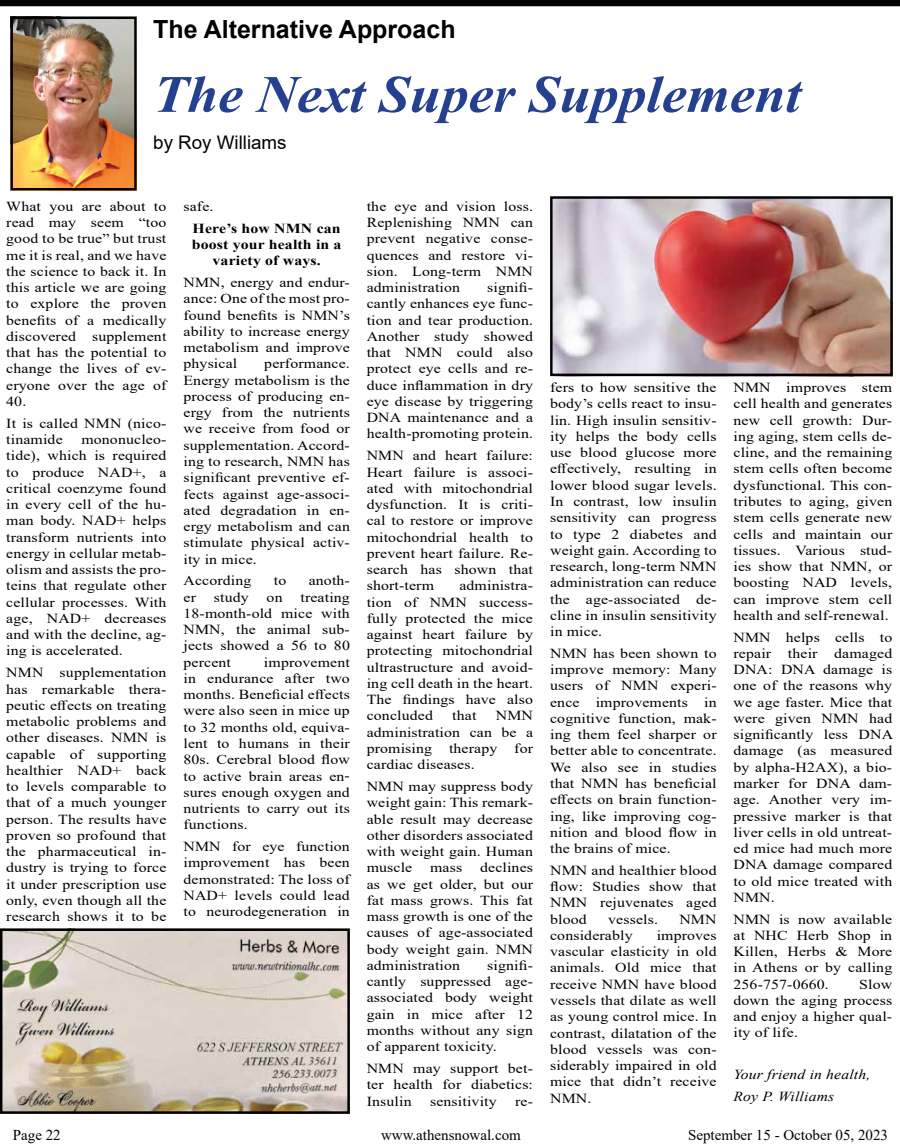
<style>
.page{position:relative;width:900px;height:1148px;background:#fff}
.page>*{position:absolute;margin:0;border:0;box-sizing:border-box;transform-origin:0 0}
.t1{font:italic 700 52.5px "Times New Roman";color:#25408f;scale:1.06 1}
.t2{font:700 25px "Arial";color:#000}
.t3{font:18.75px "Arial";color:#000}
.t4{font:15px "Times New Roman";color:#000}
.t5{font:13.75px/16.2px "Times New Roman";letter-spacing:.01em;color:#000;text-align:justify;scale:1.15 1}
.t6{font:700 13.75px/16.2px "Times New Roman";letter-spacing:.01em;color:#000;text-align:center;scale:1.15 1}
.t7{font:italic 13.75px/21.9px "Times New Roman";letter-spacing:.01em;color:#000;scale:1.14 1}
</style>
<div class="page">
<img style="left:3px;top:931px;width:344px;height:179px">
<div style="left:0;top:928px;width:350px;height:185px;border:2px solid #000"></div>
<img style="left:14px;top:20px;width:120px;height:167px">
<div style="left:11px;top:17px;width:126px;height:173px;border:2px solid #000"></div>
<div style="left:0;top:0;width:900px;height:6px;background:#000"></div>
<img style="left:553px;top:199px;width:337px;height:174px">
<div style="left:550px;top:196px;width:343px;height:180px;border:2px solid #000"></div>
<h2 class="t2" style="left:153px;top:12px;width:304px">The Alternative Approach</h2>
<h1 class="t1" style="left:153px;top:58px;width:613px">The Next Super Supplement</h1>
<h3 class="t3" style="left:153px;top:130px;width:135px">by Roy Williams</h3>
<p class="t5" style="left:6px;top:198px;width:141px">What you are about to read may seem “too good to be true” but trust me it is real, and we have the science to back it. In this article we are going to explore the proven benefits of a medically discovered supplement that has the potential to change the lives of ev&shy;eryone over the age of 40.</p>
<p class="t5" style="left:6px;top:414px;width:141px">It is called NMN (nico&shy;tinamide</p>
<p class="t5" style="left:6px;top:431px;width:141px;text-indent:75px">mononucleo&shy;tide), which is required to produce NAD+, a critical coenzyme found in every cell of the hu&shy;man body. NAD+ helps transform nutrients into energy in cellular metab&shy;olism and assists the pro&shy;teins that regulate other cellular processes. With age, NAD+ decreases and with the decline, ag&shy;ing is accelerated.</p>
<p class="t5" style="left:6px;top:664px;width:141px">NMN supplementation has remarkable thera&shy;peutic effects on treating metabolic problems and other diseases. NMN is capable of supporting healthier NAD+ back to levels comparable to that of a much younger person. The results have proven so profound that the pharmaceutical in&shy;dustry is trying to force it under prescription use only, even though all the research shows it to be</p>
<p class="t5" style="left:183px;top:198px;width:28px">safe.</p>
<p class="t6" style="left:192px;top:220px;width:132px">Here’s how NMN can boost your health in a variety of ways.</p>
<p class="t5" style="left:183px;top:274px;width:146px">NMN, energy and endur&shy;ance: One of the most pro&shy;found benefits is NMN’s ability to increase energy metabolism and improve physical</p>
<p class="t5" style="left:183px;top:355px;width:146px;text-indent:81px">performance.<br>Energy metabolism is the process of producing en&shy;ergy from the nutrients we receive from food or supplementation. Accord&shy;ing to research, NMN has significant preventive ef&shy;fects against age-associ&shy;ated degradation in en&shy;ergy metabolism and can stimulate physical activ&shy;ity in mice.</p>
<p class="t5" style="left:183px;top:572px;width:61px">According</p>
<p class="t5" style="left:274px;top:572px;width:12px">to</p>
<p class="t5" style="left:309px;top:572px;width:37px">anoth-</p>
<p class="t5" style="left:183px;top:588px;width:12px">er</p>
<p class="t5" style="left:214px;top:588px;width:32px">study</p>
<p class="t5" style="left:267px;top:588px;width:15px">on</p>
<p class="t5" style="left:183px;top:588px;width:146px;text-indent:117px">treating 18-month-old mice with NMN, the animal sub&shy;jects showed a 56 to 80 percent</p>
<p class="t5" style="left:183px;top:653px;width:146px;text-indent:81px">improvement in endurance after two months. Beneficial effects were also seen in mice up to 32 months old, equiva&shy;lent to humans in their 80s. Cerebral blood flow to active brain areas en&shy;sures enough oxygen and nutrients to carry out its functions.</p>
<p class="t5" style="left:183px;top:838px;width:146px">NMN for eye function improvement has been demonstrated: The loss of NAD+ levels could lead to neurodegeneration in</p>
<p class="t5" style="left:367px;top:198px;width:146px">the eye and vision loss.<br>Replenishing NMN can prevent negative conse&shy;quences and restore vi&shy;sion. Long-term NMN administration</p>
<p class="t5" style="left:367px;top:279px;width:146px;text-indent:121px">signifi&shy;cantly enhances eye func&shy;tion and tear production.<br>Another study showed that NMN could also protect eye cells and re&shy;duce inflammation in dry eye disease by triggering DNA maintenance and a health-promoting protein.</p>
<p class="t5" style="left:367px;top:447px;width:146px">NMN and heart failure:<br>Heart failure is associ&shy;ated with mitochondrial dysfunction. It is criti&shy;cal to restore or improve mitochondrial health to prevent heart failure. Re&shy;search has shown that short-term</p>
<p class="t5" style="left:367px;top:577px;width:146px;text-indent:93px">administra&shy;tion of NMN success&shy;fully protected the mice against heart failure by protecting mitochondrial ultrastructure and avoid&shy;ing cell death in the heart.<br>The findings have also concluded</p>
<p class="t5" style="left:452px;top:707px;width:23px">that</p>
<p class="t5" style="left:367px;top:707px;width:146px;text-indent:129px">NMN administration can be a promising therapy for cardiac diseases.</p>
<p class="t5" style="left:367px;top:778px;width:146px">NMN may suppress body weight gain: This remark&shy;able result may decrease other disorders associated with weight gain. Human muscle</p>
<p class="t5" style="left:367px;top:859px;width:146px;text-indent:113px">declines as we get older, but our fat mass grows. This fat mass growth is one of the causes of age-associated body weight gain. NMN administration</p>
<p class="t5" style="left:430px;top:859px;width:29px">mass</p>
<p class="t5" style="left:367px;top:956px;width:146px;text-indent:121px">signifi&shy;cantly suppressed age&shy;associated body weight gain in mice after 12 months without any sign of apparent toxicity.</p>
<p class="t5" style="left:367px;top:1060px;width:146px">NMN may support bet&shy;ter health for diabetics:<br>Insulin</p>
<p class="t5" style="left:430px;top:1092px;width:59px">sensitivity</p>
<p class="t5" style="left:515px;top:1092px;width:17px">re-</p>
<p class="t5" style="left:550px;top:379px;width:146px">fers to how sensitive the body’s cells react to insu&shy;lin. High insulin sensitiv&shy;ity helps the body cells use blood glucose more effectively, resulting in lower blood sugar levels.<br>In contrast, low insulin sensitivity can progress to type 2 diabetes and weight gain. According to research, long-term NMN administration can reduce the age-associated de&shy;cline in insulin sensitivity in mice.</p>
<p class="t5" style="left:550px;top:644px;width:146px">NMN has been shown to improve memory: Many users of NMN experi&shy;ence improvements in cognitive function, mak&shy;ing them feel sharper or better able to concentrate.<br>We also see in studies that NMN has beneficial effects on brain function&shy;ing, like improving cog&shy;nition and blood flow in the brains of mice.</p>
<p class="t5" style="left:550px;top:861px;width:146px">NMN and healthier blood flow: Studies show that NMN rejuvenates aged blood</p>
<p class="t5" style="left:608px;top:910px;width:45px">vessels.</p>
<p class="t5" style="left:679px;top:910px;width:34px">NMN</p>
<p class="t5" style="left:550px;top:926px;width:73px">considerably</p>
<p class="t5" style="left:550px;top:926px;width:146px;text-indent:107px">improves vascular elasticity in old animals. Old mice that receive NMN have blood vessels that dilate as well as young control mice. In contrast, dilatation of the blood vessels was con&shy;siderably impaired in old mice that didn’t receive NMN.</p>
<p class="t5" style="left:733px;top:379px;width:140px">NMN improves stem cell health and generates new cell growth: Dur&shy;ing aging, stem cells de&shy;cline, and the remaining stem cells often become dysfunctional. This con&shy;tributes to aging, given stem cells generate new cells and maintain our tissues. Various stud&shy;ies show that NMN, or boosting NAD levels, can improve stem cell health and self-renewal.</p>
<p class="t5" style="left:733px;top:628px;width:140px">NMN helps cells to repair their damaged DNA: DNA damage is one of the reasons why we age faster. Mice that were given NMN had significantly less DNA damage (as measured by alpha-H2AX), a bio&shy;marker for DNA dam&shy;age. Another very im&shy;pressive marker is that liver cells in old untreat&shy;ed mice had much more DNA damage compared to old mice treated with NMN.</p>
<p class="t5" style="left:733px;top:910px;width:140px">NMN is now available at NHC Herb Shop in Killen, Herbs &amp; More in Athens or by calling 256-757-0660.</p>
<p class="t5" style="left:733px;top:975px;width:140px;text-indent:126px">Slow down the aging process and enjoy a higher qual&shy;ity of life.</p>
<p class="t7" style="left:733px;top:1062px;width:122px">Your friend in health,<br>Roy P. Williams</p>
<p class="t4" style="left:13px;top:1124px;width:49px">Page 22</p>
<p class="t4" style="left:381px;top:1124px;width:141px">www.athensnowal.com</p>
<p class="t4" style="left:688px;top:1124px;width:201px">September 15 - October 05, 2023</p>
</div>
